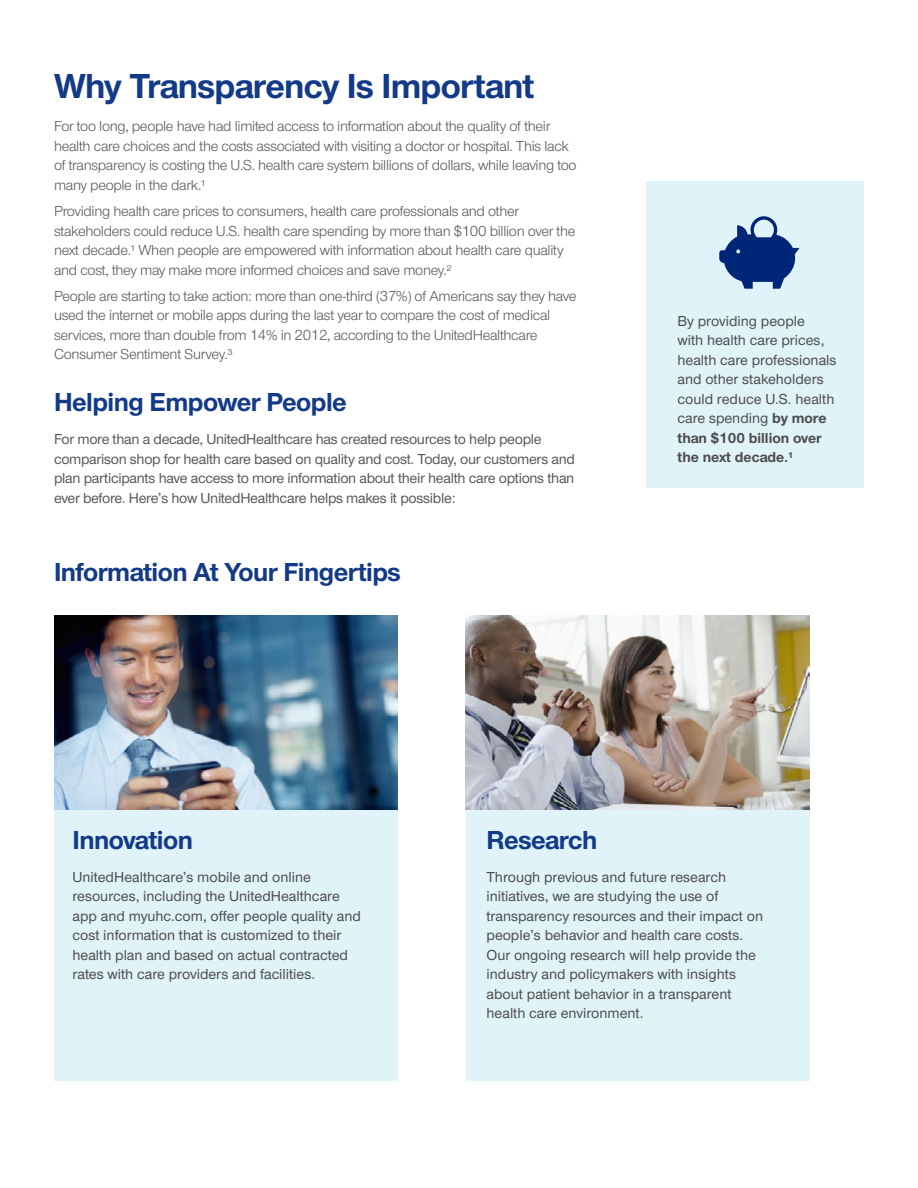
<style>
.page{position:relative;width:918px;height:1188px;background:#fff}
.page>*{position:absolute;margin:0;border:0;box-sizing:border-box;transform-origin:0 0}
.t1{font:700 36px "UHC Sans";letter-spacing:-.02em;color:#133a88}
.t2{font:700 27px "UHC Sans";letter-spacing:-.02em;color:#133a88}
.t3{font:15px/19.5px "UHC Sans";letter-spacing:-.02em;color:#57585a}
.t4{font:500 15px/19.5px "UHC Sans";color:#4c4c4c}
.t5{font:500 15px/19.5px "UHC Sans";letter-spacing:-.02em;color:#57585a}
.s1{font-weight:700}
</style>
<div class="page">
<img style="left:54px;top:616px;width:344px;height:194px">
<img style="left:466px;top:616px;width:344px;height:194px">
<div style="left:54px;top:810px;width:344px;height:271px;background:#dff3f8"></div>
<div style="left:466px;top:810px;width:344px;height:271px;background:#dff3f8"></div>
<div style="left:647px;top:181px;width:217px;height:307px;background:#dff3f8"></div>
<svg style="left:719px;top:216px;width:81px;height:73px"></svg>
<h1 class="t1" style="left:54px;top:62px;width:482px">Why Transparency Is Important</h1>
<p class="t3" style="left:54px;top:116px;width:524px">For too long, people have had limited access to information about the quality of their health care choices and the costs associated with visiting a doctor or hospital. This lack of transparency is costing the U.S. health care system billions of dollars, while leaving too many people in the dark.¹</p>
<p class="t3" style="left:54px;top:201px;width:523px">Providing health care prices to consumers, health care professionals and other stakeholders could reduce U.S. health care spending by more than $100 billion over the next decade.¹ When people are empowered with information about health care quality and cost, they may make more informed choices and save money.²</p>
<p class="t3" style="left:54px;top:286px;width:524px">People are starting to take action: more than one-third (37%) of Americans say they have used the internet or mobile apps during the last year to compare the cost of medical services, more than double from 14% in 2012, according to the UnitedHealthcare Consumer Sentiment Survey.³</p>
<h2 class="t2" style="left:54px;top:384px;width:294px">Helping Empower People</h2>
<p class="t5" style="left:54px;top:429px;width:523px">For more than a decade, UnitedHealthcare has created resources to help people comparison shop for health care based on quality and cost. Today, our customers and plan participants have access to more information about their health care options than ever before. Here’s how UnitedHealthcare helps makes it possible:</p>
<h2 class="t2" style="left:54px;top:553px;width:348px">Information At Your Fingertips</h2>
<p class="t4" style="left:677px;top:310px;width:161px">By providing people<br>with health care prices, health care professionals and other stakeholders could reduce U.S. health care spending <span class="s1">by more than $100 billion over the next decade.¹</span></p>
<h2 class="t2" style="left:72px;top:821px;width:122px">Innovation</h2>
<h2 class="t2" style="left:487px;top:821px;width:112px">Research</h2>
<p class="t4" style="left:72px;top:866px;width:290px">UnitedHealthcare’s mobile and online resources, including the UnitedHealthcare app and myuhc.com, offer people quality and cost information that is customized to their health plan and based on actual contracted rates with care providers and facilities.</p>
<p class="t4" style="left:487px;top:866px;width:278px">Through previous and future research initiatives, we are studying the use of transparency resources and their impact on people’s behavior and health care costs.<br>Our ongoing research will help provide the industry and policymakers with insights about patient behavior in a transparent health care environment.</p>
</div>
